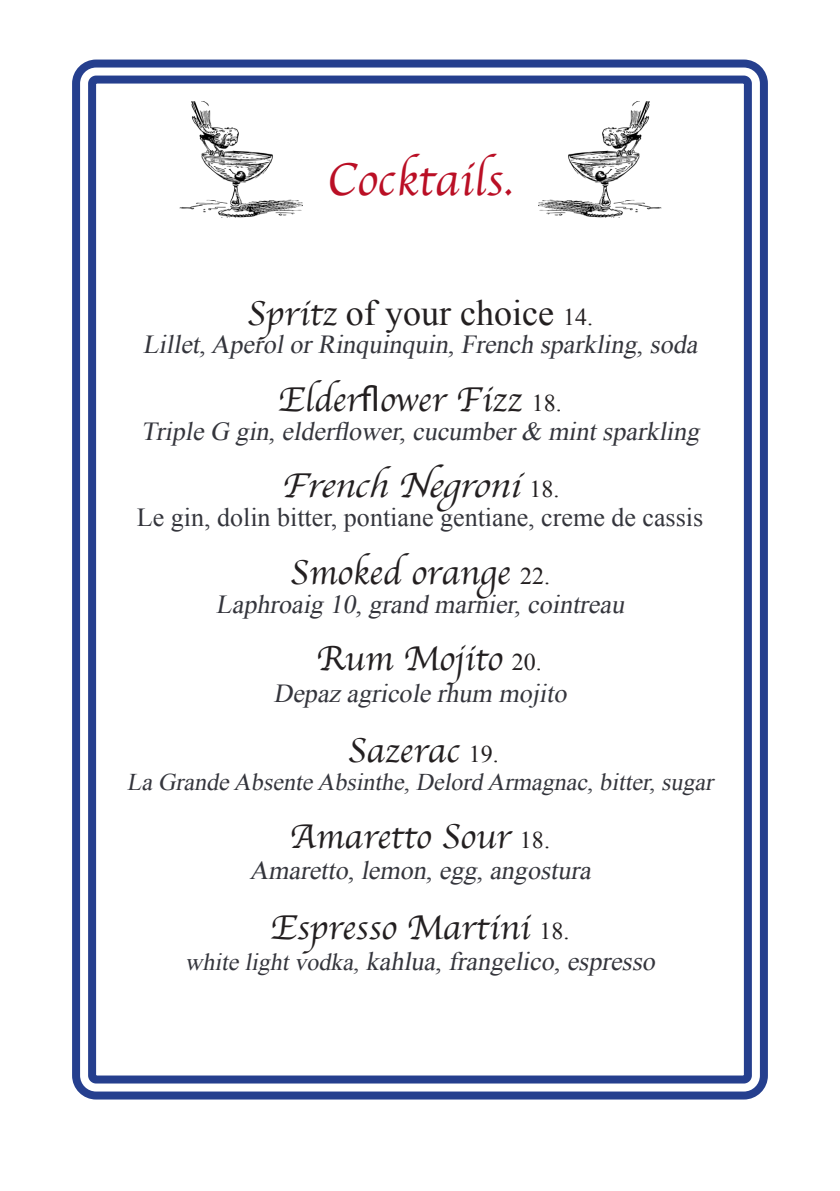
<style>
.page{position:relative;width:840px;height:1191px;background:#fff}
.page>*{position:absolute;margin:0;border:0;box-sizing:border-box;transform-origin:0 0}
.t1{font:48px "Apple Chancery";color:#ba0f25}
.t2{font:36px "Apple Chancery";color:#231f20}
.t3{font:36px "Times New Roman";color:#231f20}
.t4{font:italic 36px "Apple Chancery";color:#231f20}
.t5{font:italic 26px "Times New Roman";color:#34353c}
.t6{font:26px "Times New Roman";color:#34353c}
.t7{font:italic 24px "Times New Roman";color:#34353c}
.s1{font-family:"Apple Chancery"}
.s2{font-size:24px}
.s3{font-family:"Myriad Pro"}
.s4{font-family:"Times New Roman";font-size:24px}
.s5{font-family:"Times New Roman";font-style:normal;font-size:24px}
</style>
<div class="page">
<div style="left:72px;top:60px;width:695px;height:1039px;border:8px solid #253f8e;border-radius:20px"></div>
<div style="left:88px;top:76px;width:663px;height:1007px;border:8px solid #253f8e;border-radius:4px"></div>
<img style="left:538px;top:102px;width:123px;height:115px">
<img style="left:179px;top:102px;width:123px;height:115px">
<p class="t1" style="left:326px;top:141px;width:188px">Cocktails.</p>
<p class="t3" style="left:247px;top:288px;width:347px"><span class="s1">Spritz</span> of your choice <span class="s2">14.</span></p>
<p class="t5" style="left:143px;top:327px;width:561px">Lillet,AperolorRinquinquin,French sparkling,soda</p>
<p class="t2" style="left:278px;top:371px;width:285px">Elder<span class="s3">fl</span>ower Fizz <span class="s4">18.</span></p>
<p class="t5" style="left:141px;top:414px;width:565px">Triple G gin,elderflower,cucumber&amp; mintsparkling</p>
<p class="t4" style="left:280px;top:457px;width:280px">French Negroni<span class="s5">1 8 .</span></p>
<p class="t6" style="left:137px;top:500px;width:567px">Le gin, dolin bitter, pontiane gentiane, creme de cassis</p>
<p class="t2" style="left:289px;top:543px;width:262px">Smoked orange <span class="s4">22.</span></p>
<p class="t5" style="left:216px;top:586px;width:415px">Laphroaig 10,grand marnier,cointreau</p>
<p class="t2" style="left:316px;top:630px;width:227px">Rum Mojito <span class="s4">20.</span></p>
<p class="t5" style="left:273px;top:675px;width:300px">Depaz agricole rhum moj ito</p>
<p class="t2" style="left:347px;top:721px;width:153px">Sazerac <span class="s4">19.</span></p>
<p class="t7" style="left:127px;top:766px;width:593px">La Grande Absente Absinthe,Delord Armagnac,bitter,sugar</p>
<p class="t2" style="left:290px;top:807px;width:261px">Amaretto Sour <span class="s4">18.</span></p>
<p class="t5" style="left:249px;top:853px;width:348px">Amaretto,lemon,egg,angostura</p>
<p class="t2" style="left:270px;top:899px;width:300px">Espresso Martini <span class="s4">18.</span></p>
<p class="t5" style="left:185px;top:944px;width:477px"><span class="s2">white lightvodka,</span>kahlua,frangelico,espresso</p>
</div>
